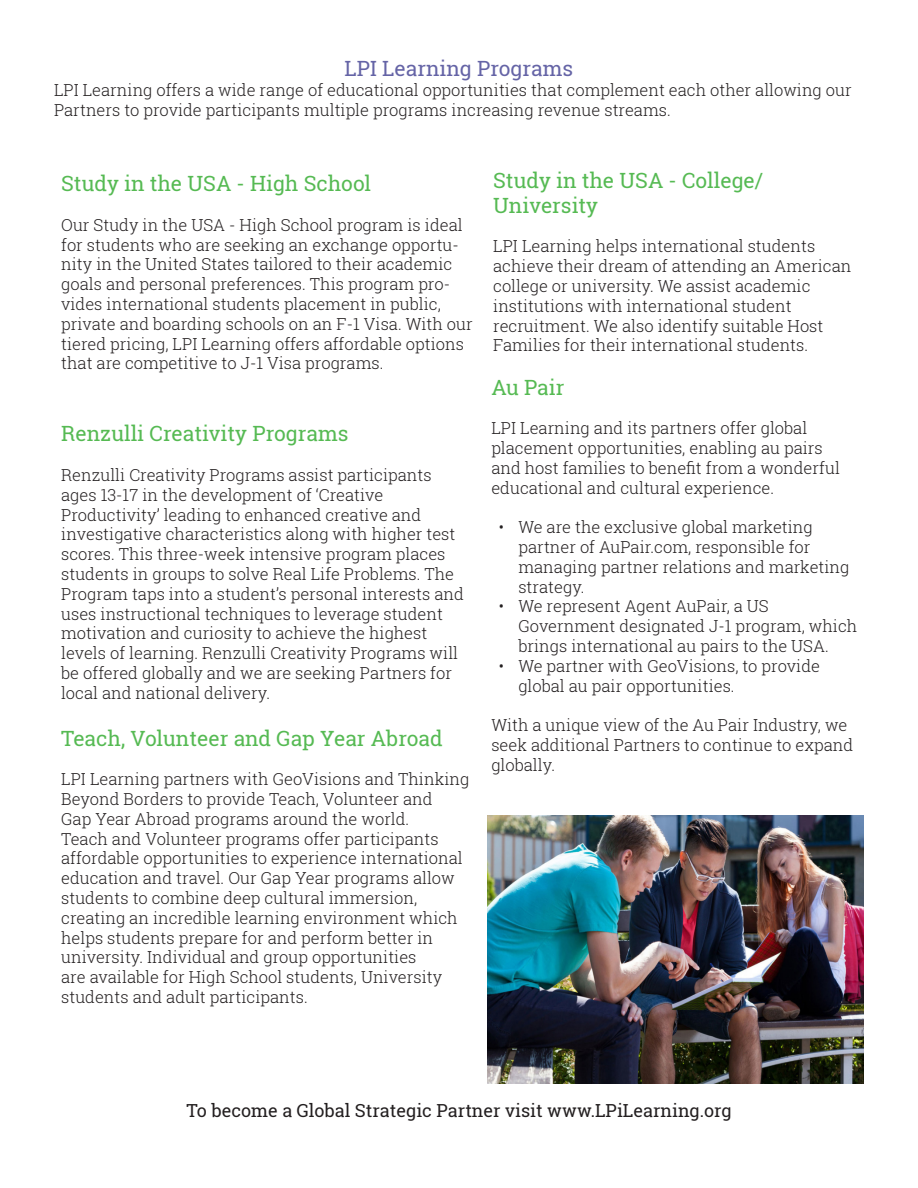
<style>
.page{position:relative;width:918px;height:1188px;background:#fff}
.page>*{position:absolute;margin:0;border:0;box-sizing:border-box;transform-origin:0 0}
.t1{font:21px/25.2px "Roboto Slab";color:#56ba53}
.t2{font:21px "Roboto Slab";color:#6564a6}
.t3{font:18px "Roboto Slab";color:#231f20}
.t4{font:300 16.5px/19.8px "Roboto Slab";color:#231f20}
</style>
<div class="page">
<img style="left:488px;top:815px;width:376px;height:269px">
<p class="t2" style="left:345px;top:54px;width:230px">LPI Learning Programs</p>
<p class="t4" style="left:54px;top:80px;width:799px">LPI Learning offers a wide range of educational opportunities that complement each other allowing our<br>Partners to provide participants multiple programs increasing revenue streams.</p>
<p class="t1" style="left:61px;top:171px;width:312px">Study in the USA - High School</p>
<p class="t4" style="left:61px;top:215px;width:413px">Our Study in the USA - High School program is ideal for students who are seeking an exchange opportu&shy;nity in the United States tailored to their academic goals and personal preferences. This program pro&shy;vides international students placement in public, private and boarding schools on an F-1 Visa. With our tiered pricing, LPI Learning offers affordable options that are competitive to J-1 Visa programs.</p>
<p class="t1" style="left:61px;top:421px;width:289px">Renzulli Creativity Programs</p>
<p class="t4" style="left:61px;top:465px;width:404px">Renzulli Creativity Programs assist participants ages 13-17 in the development of ‘Creative Productivity’ leading to enhanced creative and investigative characteristics along with higher test scores. This three-week intensive program places students in groups to solve Real Life Problems. The Program taps into a student’s personal interests and uses instructional techniques to leverage student motivation and curiosity to achieve the highest levels of learning. Renzulli Creativity Programs will be offered globally and we are seeking Partners for local and national delivery.</p>
<p class="t1" style="left:61px;top:725px;width:383px">Teach, Volunteer and Gap Year Abroad</p>
<p class="t4" style="left:61px;top:769px;width:410px">LPI Learning partners with GeoVisions and Thinking Beyond Borders to provide Teach, Volunteer and<br>Gap Year Abroad programs around the world.<br>Teach and Volunteer programs offer participants affordable opportunities to experience international education and travel. Our Gap Year programs allow students to combine deep cultural immersion, creating an incredible learning environment which helps students prepare for and perform better in university. Individual and group opportunities<br>are available for High School students, University students and adult participants.</p>
<p class="t1" style="left:493px;top:167px;width:272px">Study in the USA - College/<br>University</p>
<p class="t4" style="left:493px;top:236px;width:360px">LPI Learning helps international students achieve their dream of attending an American college or university. We assist academic institutions with international student recruitment. We also identify suitable Host Families for their international students.</p>
<p class="t1" style="left:491px;top:374px;width:75px">Au Pair</p>
<p class="t4" style="left:491px;top:418px;width:350px">LPI Learning and its partners offer global placement opportunities, enabling au pairs and host families to benefit from a wonderful educational and cultural experience.</p>
<p class="t4" style="left:518px;top:517px;width:333px;text-indent:-20px">• We are the exclusive global marketing partner of AuPair.com, responsible for managing partner relations and marketing strategy.</p>
<p class="t4" style="left:518px;top:596px;width:340px;text-indent:-20px">• We represent Agent AuPair, a US<br>Government designated J-1 program, which brings international au pairs to the USA.</p>
<p class="t4" style="left:518px;top:656px;width:303px;text-indent:-20px">• We partner with GeoVisions, to provide global au pair opportunities.</p>
<p class="t4" style="left:491px;top:715px;width:363px">With a unique view of the Au Pair Industry, we seek additional Partners to continue to expand globally.</p>
<p class="t3" style="left:186px;top:1098px;width:547px">To become a Global Strategic Partner visit www.LPiLearning.org</p>
</div>
